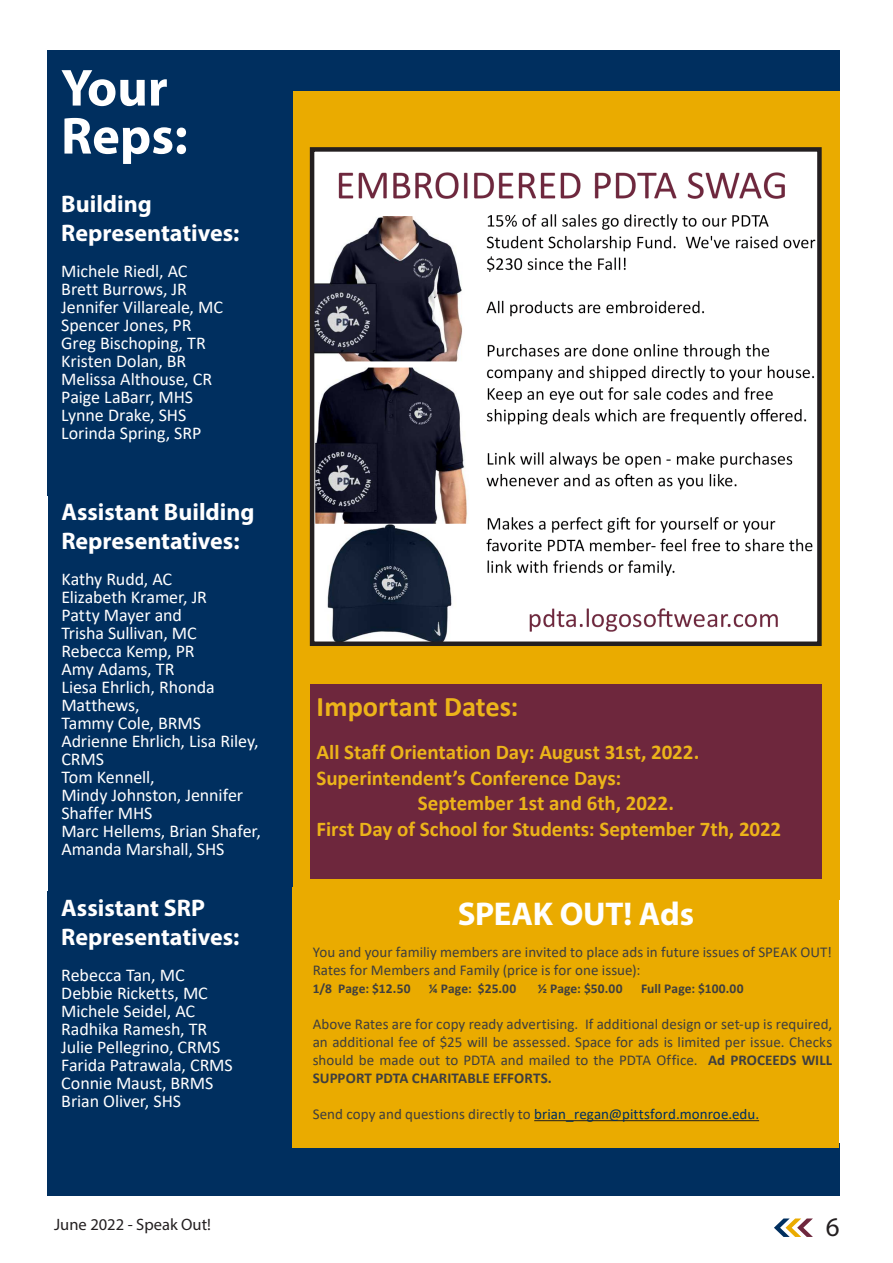
<style>
.page{position:relative;width:893px;height:1263px;background:#fff}
.page>*{position:absolute;margin:0;border:0;box-sizing:border-box;transform-origin:0 0}
._01a_SubHeadline{font:700 52.5px "Myriad Pro";color:#fff}
._02_Article_Title{font:700 33px "Myriad Pro";letter-spacing:-.01em;color:#fff}
.SubHead_Smaller{font:700 28.5px "Calibri";letter-spacing:-.005em;color:#ecb41a}
.t1{font:27px "Myriad Pro";color:#231f20}
._09_Article_Name{font:700 24px/28.8px "Myriad Pro";color:#fff}
.SubHead_Smaller-2{font:700 21px "Calibri";letter-spacing:-.005em;color:#ecb41a}
._05_body_text{font:18px/18px "Calibri";letter-spacing:-.005em;color:#fff}
.t2{font:16.5px "Myriad Pro";color:#231f20}
._05_body_text-2{font:15px/18px "Calibri";letter-spacing:.005em;color:#3e3e3f;text-align:justify}
._05_body_text-3{font:15px "Calibri";letter-spacing:.005em;color:#002f5f}
._05_body_text-4{font:700 13.5px "Calibri";letter-spacing:.005em;color:#3e3e3f}
.s1{font-weight:700}
.s2{color:#3e3e3f}
</style>
<div class="page">
<svg style="left:774px;top:1218px;width:39px;height:19px"></svg>
<div style="left:293px;top:1143px;width:547px;height:53px;background:#002f5f"></div>
<div style="left:293px;top:51px;width:547px;height:40px;background:#002f5f"></div>
<div style="left:48px;top:167px;width:251px;height:328px;background:#002f5f"></div>
<div style="left:48px;top:495px;width:251px;height:462px;background:#002f5f"></div>
<div style="left:48px;top:891px;width:251px;height:305px;background:#002f5f"></div>
<div style="left:48px;top:51px;width:252px;height:123px;background:#002f5f"></div>
<div style="left:293px;top:887px;width:546px;height:260px;background:#eaab00"></div>
<hr style="left:534px;top:1120px;width:225px;height:1px;background:#231f20">
<div style="left:293px;top:91px;width:547px;height:808px;background:#eaab00"></div>
<div style="left:310px;top:684px;width:512px;height:194px;background:#6e273d"></div>
<img style="left:315px;top:152px;width:502px;height:489px">
<div style="left:310px;top:147px;width:512px;height:499px;border:4px solid #231f20"></div>
<p class="_01a_SubHeadline" style="left:61px;top:54px;width:108px">Your</p>
<p class="_01a_SubHeadline" style="left:61px;top:102px;width:128px">Reps:</p>
<p class="_09_Article_Name" style="left:61px;top:189px;width:180px">Building<br>Representatives:</p>
<p class="_05_body_text" style="left:61px;top:261px;width:128px">Michele Riedl, AC</p>
<p class="_05_body_text" style="left:61px;top:279px;width:127px">Brett Burrows, JR</p>
<p class="_05_body_text" style="left:61px;top:297px;width:163px">Jennifer Villareale, MC</p>
<p class="_05_body_text" style="left:61px;top:315px;width:132px">Spencer Jones, PR</p>
<p class="_05_body_text" style="left:61px;top:333px;width:146px">Greg Bischoping, TR</p>
<p class="_05_body_text" style="left:61px;top:351px;width:127px">Kristen Dolan, BR</p>
<p class="_05_body_text" style="left:61px;top:369px;width:152px">Melissa Althouse, CR</p>
<p class="_05_body_text" style="left:61px;top:387px;width:133px">Paige LaBarr, MHS</p>
<p class="_05_body_text" style="left:61px;top:405px;width:127px">Lynne Drake, SHS</p>
<p class="_05_body_text" style="left:61px;top:423px;width:142px">Lorinda Spring, SRP</p>
<p class="_09_Article_Name" style="left:61px;top:497px;width:195px">Assistant Building<br>Representatives:</p>
<p class="_05_body_text" style="left:61px;top:569px;width:112px">Kathy Rudd, AC</p>
<p class="_05_body_text" style="left:61px;top:587px;width:147px">Elizabeth Kramer, JR</p>
<p class="_05_body_text" style="left:61px;top:605px;width:137px">Patty Mayer and<br>Trisha Sullivan, MC</p>
<p class="_05_body_text" style="left:61px;top:641px;width:135px">Rebecca Kemp, PR</p>
<p class="_05_body_text" style="left:61px;top:659px;width:115px">Amy Adams, TR</p>
<p class="_05_body_text" style="left:61px;top:677px;width:155px">Liesa Ehrlich, Rhonda<br>Matthews,<br>Tammy Cole, BRMS</p>
<p class="_05_body_text" style="left:61px;top:731px;width:199px">Adrienne Ehrlich, Lisa Riley,<br>CRMS</p>
<p class="_05_body_text" style="left:61px;top:767px;width:183px">Tom Kennell,<br>Mindy Johnston, Jennifer<br>Shaffer MHS</p>
<p class="_05_body_text" style="left:61px;top:821px;width:201px">Marc Hellems, Brian Shafer,<br>Amanda Marshall, SHS</p>
<p class="_09_Article_Name" style="left:61px;top:893px;width:180px">Assistant SRP<br>Representatives:</p>
<p class="_05_body_text" style="left:61px;top:966px;width:125px">Rebecca Tan, MC</p>
<p class="_05_body_text" style="left:61px;top:984px;width:148px">Debbie Ricketts, MC</p>
<p class="_05_body_text" style="left:61px;top:1002px;width:135px">Michele Seidel, AC</p>
<p class="_05_body_text" style="left:61px;top:1020px;width:148px">Radhika Ramesh, TR</p>
<p class="_05_body_text" style="left:61px;top:1038px;width:160px">Julie Pellegrino, CRMS</p>
<p class="_05_body_text" style="left:61px;top:1056px;width:173px">Farida Patrawala, CRMS<br>Connie Maust, BRMS</p>
<p class="_05_body_text" style="left:61px;top:1092px;width:121px">Brian Oliver, SHS</p>
<p class="SubHead_Smaller" style="left:317px;top:686px;width:203px">Important Dates:</p>
<p class="SubHead_Smaller-2" style="left:317px;top:737px;width:384px">All Staff Orientation Day: August 31st, 2022.</p>
<p class="SubHead_Smaller-2" style="left:317px;top:763px;width:306px">Superintendent’s Conference Days:</p>
<p class="SubHead_Smaller-2" style="left:418px;top:788px;width:258px">September 1st and 6th, 2022.</p>
<p class="SubHead_Smaller-2" style="left:317px;top:814px;width:466px">First Day of School for Students: September 7th, 2022</p>
<p class="_02_Article_Title" style="left:458px;top:893px;width:238px">SPEAK OUT! Ads</p>
<p class="_05_body_text-2" style="left:313px;top:942px;width:521px">You and your familiy members are invited to place ads in future issues of SPEAK OUT!</p>
<p class="_05_body_text-2" style="left:313px;top:960px;width:329px">Rates for Members and Family (price is for one issue):</p>
<p class="_05_body_text-4" style="left:313px;top:979px;width:99px">1/8 Page: $12.50</p>
<p class="_05_body_text-4" style="left:429px;top:979px;width:89px">¼ Page: $25.00</p>
<p class="_05_body_text-4" style="left:538px;top:979px;width:86px">½ Page: $50.00</p>
<p class="_05_body_text-4" style="left:641px;top:979px;width:104px">Full Page: $100.00</p>
<p class="_05_body_text-2" style="left:313px;top:1014px;width:521px">Above Rates are for copy ready advertising. If additional design or set-up is required, an additional fee of $25 will be assessed. Space for ads is limited per issue. Checks should be made out to PDTA and mailed to the PDTA Office. <span class="s1">Ad PROCEEDS WILL SUPPORT PDTA CHARITABLE EFFORTS.</span></p>
<p class="_05_body_text-3" style="left:313px;top:1103px;width:448px"><span class="s2">Send copy and questions directly to</span> brian_regan@pittsford.monroe.edu.</p>
<p class="t2" style="left:54px;top:1214px;width:158px">June 2022 - Speak Out!</p>
<h3 class="t1" style="left:826px;top:1210px;width:15px">6</h3>
</div>
